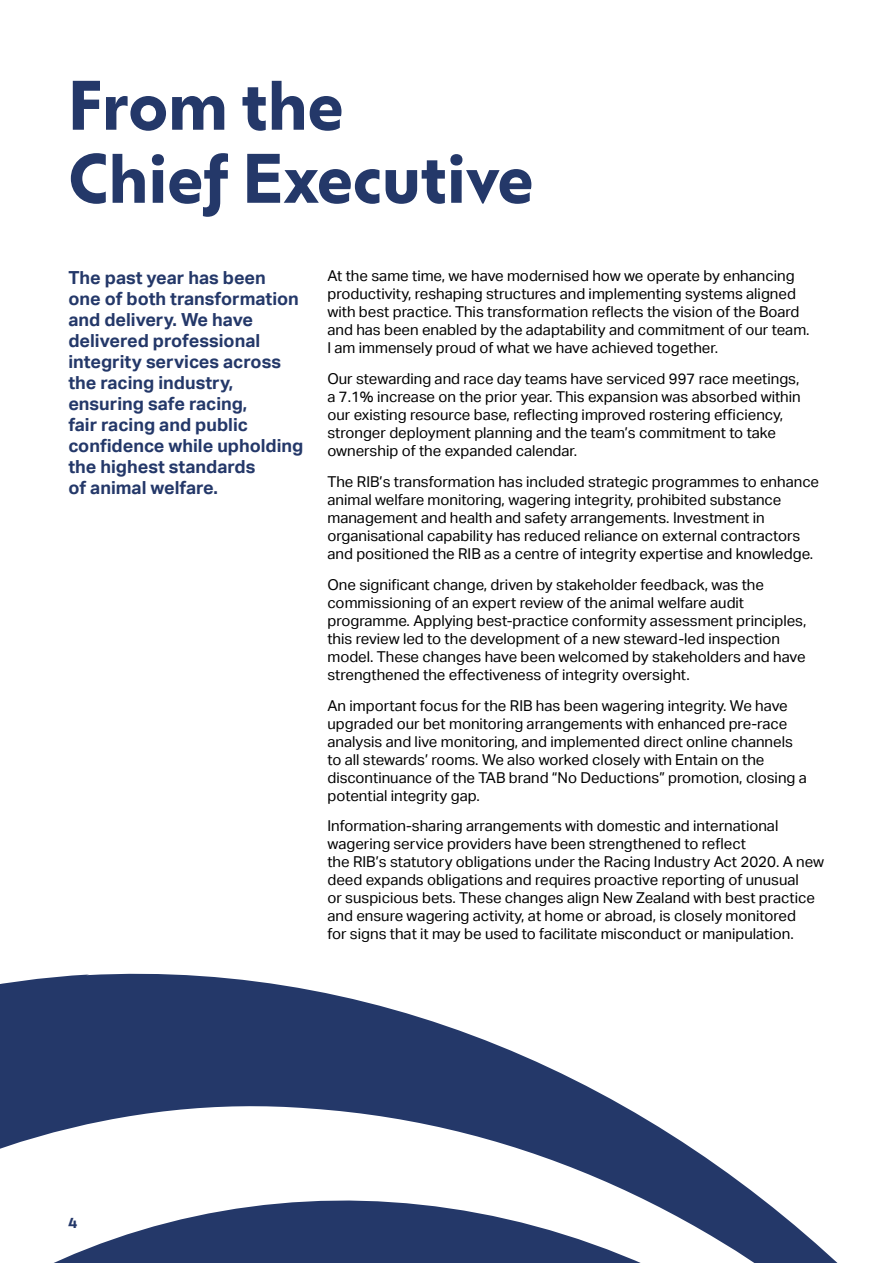
<style>
.page{position:relative;width:893px;height:1263px;background:#fff}
.page>*{position:absolute;margin:0;border:0;box-sizing:border-box;transform-origin:0 0}
.t1{font:700 65.25px/73.1px "Ofelia Display";color:#243869}
.t2{font:700 18px/21px "Aktiv Grotesk";color:#243869}
.t3{font:15px/18px "Aktiv Grotesk";color:#000}
.t4{font:700 13.5px "Ofelia Display";color:#243869}
</style>
<div class="page">
<svg style="left:0;top:973px;width:668px;height:160px;fill:#243869"></svg>
<svg style="left:0;top:1133px;width:838px;height:130px"></svg>
<h1 class="t1" style="left:68px;top:66px;width:467px">From the<br>Chief Executive</h1>
<p class="t2" style="left:68px;top:267px;width:237px">The past year has been<br>one of both transformation and delivery. We have delivered professional integrity services across the racing industry, ensuring safe racing,<br>fair racing and public confidence while upholding the highest standards<br>of animal welfare.</p>
<p class="t3" style="left:327px;top:267px;width:484px">At the same time, we have modernised how we operate by enhancing productivity, reshaping structures and implementing systems aligned with best practice. This transformation reflects the vision of the Board and has been enabled by the adaptability and commitment of our team.<br>I am immensely proud of what we have achieved together.</p>
<p class="t3" style="left:327px;top:370px;width:475px">Our stewarding and race day teams have serviced 997 race meetings, a 7.1% increase on the prior year. This expansion was absorbed within our existing resource base, reflecting improved rostering efficiency, stronger deployment planning and the team’s commitment to take ownership of the expanded calendar.</p>
<p class="t3" style="left:327px;top:473px;width:493px">The RIB’s transformation has included strategic programmes to enhance animal welfare monitoring, wagering integrity, prohibited substance management and health and safety arrangements. Investment in organisational capability has reduced reliance on external contractors and positioned the RIB as a centre of integrity expertise and knowledge.</p>
<p class="t3" style="left:327px;top:575px;width:480px">One significant change, driven by stakeholder feedback, was the commissioning of an expert review of the animal welfare audit programme. Applying best-practice conformity assessment principles, this review led to the development of a new steward-led inspection model. These changes have been welcomed by stakeholders and have strengthened the effectiveness of integrity oversight.</p>
<p class="t3" style="left:327px;top:696px;width:481px">An important focus for the RIB has been wagering integrity. We have upgraded our bet monitoring arrangements with enhanced pre-race analysis and live monitoring, and implemented direct online channels to all stewards’ rooms. We also worked closely with Entain on the discontinuance of the TAB brand “No Deductions” promotion, closing a potential integrity gap.</p>
<p class="t3" style="left:327px;top:817px;width:498px">Information-sharing arrangements with domestic and international wagering service providers have been strengthened to reflect<br>the RIB’s statutory obligations under the Racing Industry Act 2020. A new deed expands obligations and requires proactive reporting of unusual<br>or suspicious bets. These changes align New Zealand with best practice and ensure wagering activity, at home or abroad, is closely monitored<br>for signs that it may be used to facilitate misconduct or manipulation.</p>
<p class="t4" style="left:68px;top:1213px;width:11px">4</p>
</div>
